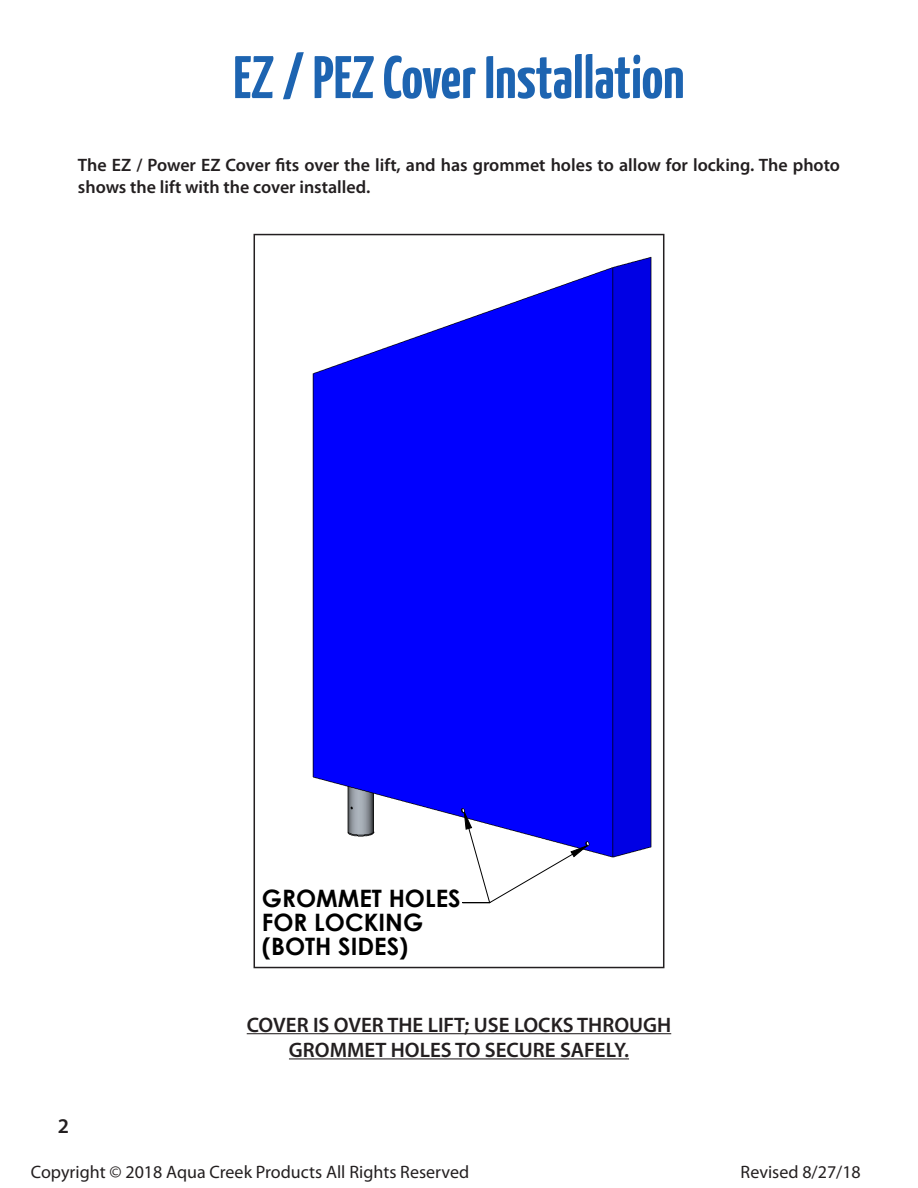
<style>
.page{position:relative;width:918px;height:1188px;background:#fff}
.page>*{position:absolute;margin:0;border:0;box-sizing:border-box;transform-origin:0 0}
.t1{font:700 60px "Yanone Kaffeesatz";color:#1d64b1}
.t2{font:700 24px/24px "Century Gothic";color:#000}
.t3{font:600 21px/25.2px "Myriad Pro";color:#231f20;text-align:center}
.t4{font:600 18px/21.6px "Myriad Pro";color:#231f20}
.t5{font:18px "Myriad Pro";color:#231f20}
</style>
<div class="page">
<img style="left:312px;top:256px;width:340px;height:602px">
<svg style="left:462px;top:811px;width:126px;height:93px"></svg>
<div style="left:254px;top:234px;width:410px;height:734px;border:2px solid #231f20"></div>
<hr style="left:247px;top:1033px;width:424px;height:1px;background:#231f20">
<hr style="left:289px;top:1058px;width:340px;height:1px;background:#231f20">
<h1 class="t1" style="left:233px;top:41px;width:453px">EZ / PEZ Cover Installation</h1>
<p class="t4" style="left:78px;top:154px;width:764px">The EZ / Power EZ Cover fits over the lift, and has grommet holes to allow for locking. The photo shows the lift with the cover installed.</p>
<h2 class="t2" style="left:262px;top:885px;width:200px">GROMMET HOLES<br>FOR LOCKING (BOTH SIDES)</h2>
<p class="t3" style="left:58px;top:1113px;width:13px">2</p>
<p class="t3" style="left:247px;top:1011px;width:426px">COVER IS OVER THE LIFT; USE LOCKS THROUGH<br>GROMMET HOLES TO SECURE SAFELY.</p>
<p class="t5" style="left:31px;top:1160px;width:440px">Copyright © 2018 Aqua Creek Products All Rights Reserved</p>
<p class="t5" style="left:741px;top:1161px;width:122px">Revised 8/27/18</p>
</div>
